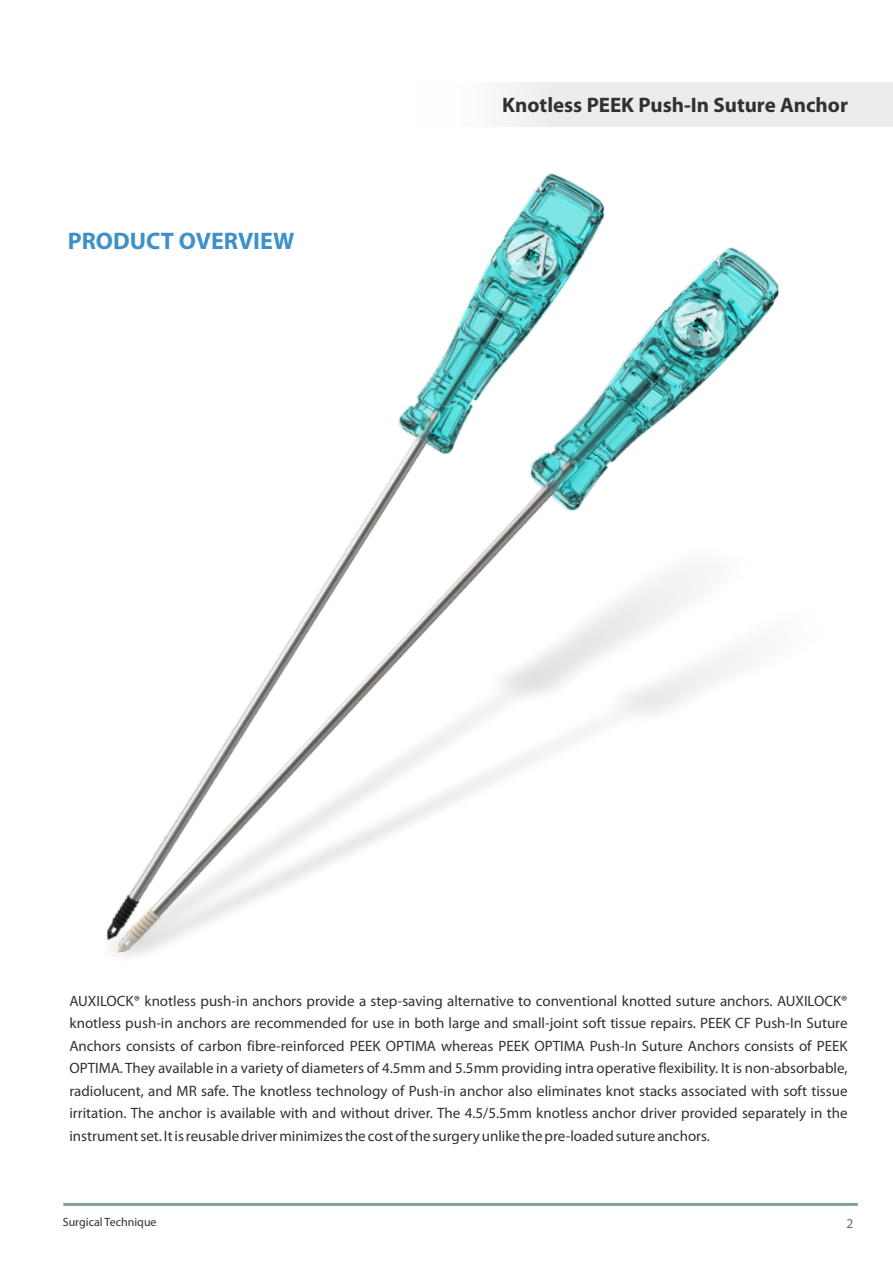
<style>
.page{position:relative;width:893px;height:1263px;background:#fff}
.page>*{position:absolute;margin:0;border:0;box-sizing:border-box;transform-origin:0 0}
.t1{font:700 24px "Myriad Pro";color:#3d90c9}
.t2{font:700 21px "Myriad Pro";color:#313130}
.t3{font:15px/22.5px "Myriad Pro";color:#313130;text-align:justify}
.t4{font:13.5px "Myriad Pro";color:#686868}
.t5{font:12px "Myriad Pro";color:#313130}
</style>
<div class="page">
<img style="left:106px;top:173px;width:499px;height:778px">
<img style="left:114px;top:239px;width:666px;height:717px">
<hr style="left:63px;top:1203px;width:795px;height:3px;background:#7ea390">
<div style="left:415px;top:83px;width:478px;height:44px;background:linear-gradient(to right,#f7f7f7,#e7e7e7)"></div>
<h1 class="t1" style="left:68px;top:225px;width:228px">PRODUCT OVERVIEW</h1>
<h2 class="t2" style="left:502px;top:92px;width:347px">Knotless PEEK Push-In Suture Anchor</h2>
<p class="t3" style="left:69px;top:989px;width:780px">AUXILOCK® knotless push-in anchors provide a step-saving alternative to conventional knotted suture anchors. AUXILOCK® knotless push-in anchors are recommended for use in both large and small-joint soft tissue repairs. PEEK CF Push-In Suture Anchors consists of carbon fibre-reinforced PEEK OPTIMA whereas PEEK OPTIMA Push-In Suture Anchors consists of PEEK OPTIMA. They available in a variety of diameters of 4.5mm and 5.5mm providing intra operative flexibility. It is non-absorbable, radiolucent, and MR safe. The knotless technology of Push-in anchor also eliminates knot stacks associated with soft tissue irritation. The anchor is available with and without driver. The 4.5/5.5mm knotless anchor driver provided separately in the instrument set. It is reusable driver minimizes the cost of the surgery unlike the pre-loaded suture anchors.</p>
<p class="t5" style="left:63px;top:1215px;width:95px">Surgical Technique</p>
<p class="t4" style="left:846px;top:1215px;width:8px">2</p>
</div>
